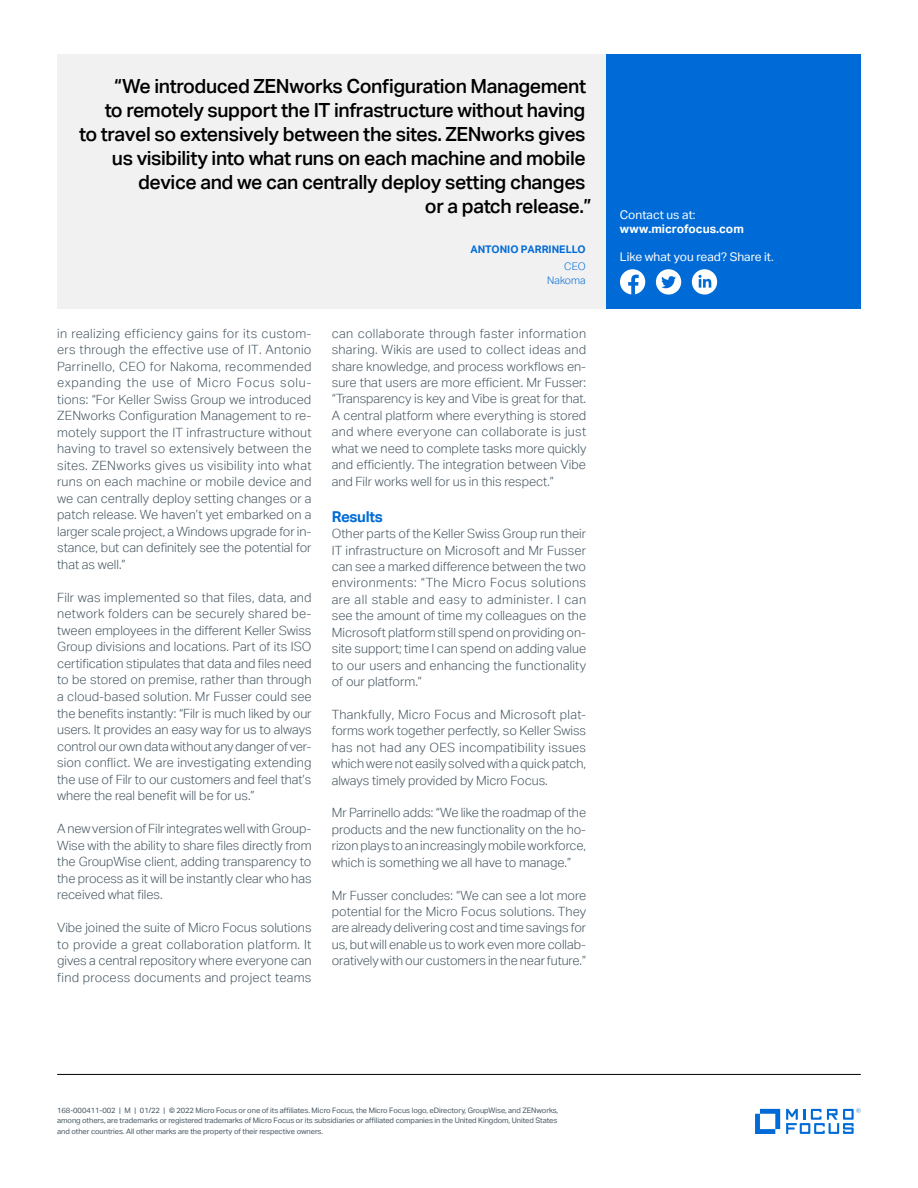
<style>
.page{position:relative;width:918px;height:1188px;background:#fff}
.page>*{position:absolute;margin:0;border:0;box-sizing:border-box;transform-origin:0 0}
.pull_quote_13_16-ali{font:500 19.5px "Aktiv Grotesk";letter-spacing:-.02em;color:#000}
.subhead_10_13-blue{font:700 15px "Aktiv Grotesk";letter-spacing:-.02em;color:#006bd6}
.body_8_5_11-grey{font:300 12.75px/16.5px "Aktiv Grotesk";letter-spacing:-.005em;color:#455560;text-align:justify}
.Contact_8_9_5-regula{font:12px "Aktiv Grotesk";color:#fff}
.Contact_URL_8_9_5-bo{font:700 12px "Aktiv Grotesk";color:#fff}
.quote_name_CAPS_7_11{font:700 10.5px "Aktiv Grotesk";color:#006bd6}
.quote_title_or_compa{font:300 10.5px "Aktiv Grotesk";color:#006bd6}
.mousetype-legal_5_7{font:7.5px/10.5px "Aktiv Grotesk";letter-spacing:-.005em;color:#455560}
</style>
<div class="page">
<hr style="left:57px;top:1074px;width:804px;height:1px;background:#000">
<svg style="left:755px;top:1109px;width:25px;height:25px"></svg>
<svg style="left:786px;top:1108px;width:75px;height:26px"></svg>
<div style="left:57px;top:54px;width:550px;height:254px;background:#f1f1f2"></div>
<div style="left:606px;top:54px;width:255px;height:254px;background:#006bd6"></div>
<div style="left:620px;top:269px;width:25px;height:26px;background:#fff;border-radius:50%"></div>
<svg style="left:628px;top:275px;width:11px;height:20px"></svg>
<div style="left:656px;top:269px;width:25px;height:26px;background:#fff;border-radius:50%"></div>
<svg style="left:661px;top:276px;width:15px;height:12px"></svg>
<div style="left:692px;top:269px;width:25px;height:26px;background:#fff;border-radius:50%"></div>
<svg style="left:699px;top:275px;width:12px;height:13px"></svg>
<p class="pull_quote_13_16-ali" style="left:114px;top:74px;width:473px">“We introduced ZENworks Configuration Management</p>
<p class="pull_quote_13_16-ali" style="left:105px;top:98px;width:482px">to remotely support the IT infrastructure without having</p>
<p class="pull_quote_13_16-ali" style="left:79px;top:122px;width:508px">to travel so extensively between the sites. ZENworks gives</p>
<p class="pull_quote_13_16-ali" style="left:112px;top:146px;width:475px">us visibility into what runs on each machine and mobile</p>
<p class="pull_quote_13_16-ali" style="left:138px;top:170px;width:449px">device and we can centrally deploy setting changes</p>
<p class="pull_quote_13_16-ali" style="left:425px;top:194px;width:168px">or a patch release.”</p>
<p class="quote_name_CAPS_7_11" style="left:470px;top:243px;width:117px">ANTONIO PARRINELLO</p>
<p class="quote_title_or_compa" style="left:564px;top:260px;width:23px">CEO</p>
<p class="quote_title_or_compa" style="left:547px;top:274px;width:40px">Nakoma</p>
<p class="body_8_5_11-grey" style="left:57px;top:325px;width:256px">in realizing efficiency gains for its custom&shy;ers through the effective use of IT. Antonio Parrinello, CEO for Nakoma, recommended expanding the use of Micro Focus solu&shy;tions: “For Keller Swiss Group we introduced ZENworks Configuration Management to re&shy;motely support the IT infrastructure without having to travel so extensively between the sites. ZENworks gives us visibility into what runs on each machine or mobile device and we can centrally deploy setting changes or a patch release. We haven’t yet embarked on a larger scale project, a Windows upgrade for in&shy;stance, but can definitely see the potential for that as well.”</p>
<p class="body_8_5_11-grey" style="left:57px;top:589px;width:256px">Filr was implemented so that files, data, and network folders can be securely shared be&shy;tween employees in the different Keller Swiss Group divisions and locations. Part of its ISO certification stipulates that data and files need to be stored on premise, rather than through a cloud-based solution. Mr Fusser could see the benefits instantly: “Filr is much liked by our users. It provides an easy way for us to always control our own data without any danger of ver&shy;sion conflict. We are investigating extending the use of Filr to our customers and feel that’s where the real benefit will be for us.”</p>
<p class="body_8_5_11-grey" style="left:57px;top:820px;width:256px">A new version of Filr integrates well with Group-Wise with the ability to share files directly from the GroupWise client, adding transparency to the process as it will be instantly clear who has received what files.</p>
<p class="body_8_5_11-grey" style="left:57px;top:919px;width:256px">Vibe joined the suite of Micro Focus solutions to provide a great collaboration platform. It gives a central repository where everyone can find process documents and project teams</p>
<p class="body_8_5_11-grey" style="left:332px;top:325px;width:256px">can collaborate through faster information sharing. Wikis are used to collect ideas and share knowledge, and process workflows en&shy;sure that users are more efficient. Mr Fusser: “Transparency is key and Vibe is great for that.<br>A central platform where everything is stored and where everyone can collaborate is just what we need to complete tasks more quickly and efficiently. The integration between Vibe and Filr works well for us in this respect.”</p>
<p class="subhead_10_13-blue" style="left:332px;top:507px;width:53px">Results</p>
<p class="body_8_5_11-grey" style="left:332px;top:525px;width:256px">Other parts of the Keller Swiss Group run their IT infrastructure on Microsoft and Mr Fusser can see a marked difference between the two environments: “The Micro Focus solutions are all stable and easy to administer. I can see the amount of time my colleagues on the Microsoft platform still spend on providing on&shy;site support; time I can spend on adding value to our users and enhancing the functionality of our platform.”</p>
<p class="body_8_5_11-grey" style="left:332px;top:706px;width:256px">Thankfully, Micro Focus and Microsoft plat&shy;forms work together perfectly, so Keller Swiss has not had any OES incompatibility issues which were not easily solved with a quick patch, always timely provided by Micro Focus.</p>
<p class="body_8_5_11-grey" style="left:332px;top:805px;width:256px">Mr Parrinello adds: “We like the roadmap of the products and the new functionality on the ho&shy;rizon plays to an increasingly mobile workforce, which is something we all have to manage.”</p>
<p class="body_8_5_11-grey" style="left:332px;top:887px;width:256px">Mr Fusser concludes: “We can see a lot more potential for the Micro Focus solutions. They are already delivering cost and time savings for us, but will enable us to work even more collab&shy;oratively with our customers in the near future.”</p>
<p class="Contact_8_9_5-regula" style="left:620px;top:207px;width:77px">Contact us at:</p>
<p class="Contact_URL_8_9_5-bo" style="left:620px;top:221px;width:125px">www.microfocus.com</p>
<p class="Contact_8_9_5-regula" style="left:620px;top:250px;width:155px">Like what you read? Share it.</p>
<p class="mousetype-legal_5_7" style="left:57px;top:1105px;width:503px">168-000411-002 | M | 01/22 | © 2022 Micro Focus or one of its affiliates. Micro Focus, the Micro Focus logo, eDirectory, GroupWise, and ZENworks, among others, are trademarks or registered trademarks of Micro Focus or its subsidiaries or affiliated companies in the United Kingdom, United States and other countries. All other marks are the property of their respective owners.</p>
</div>
